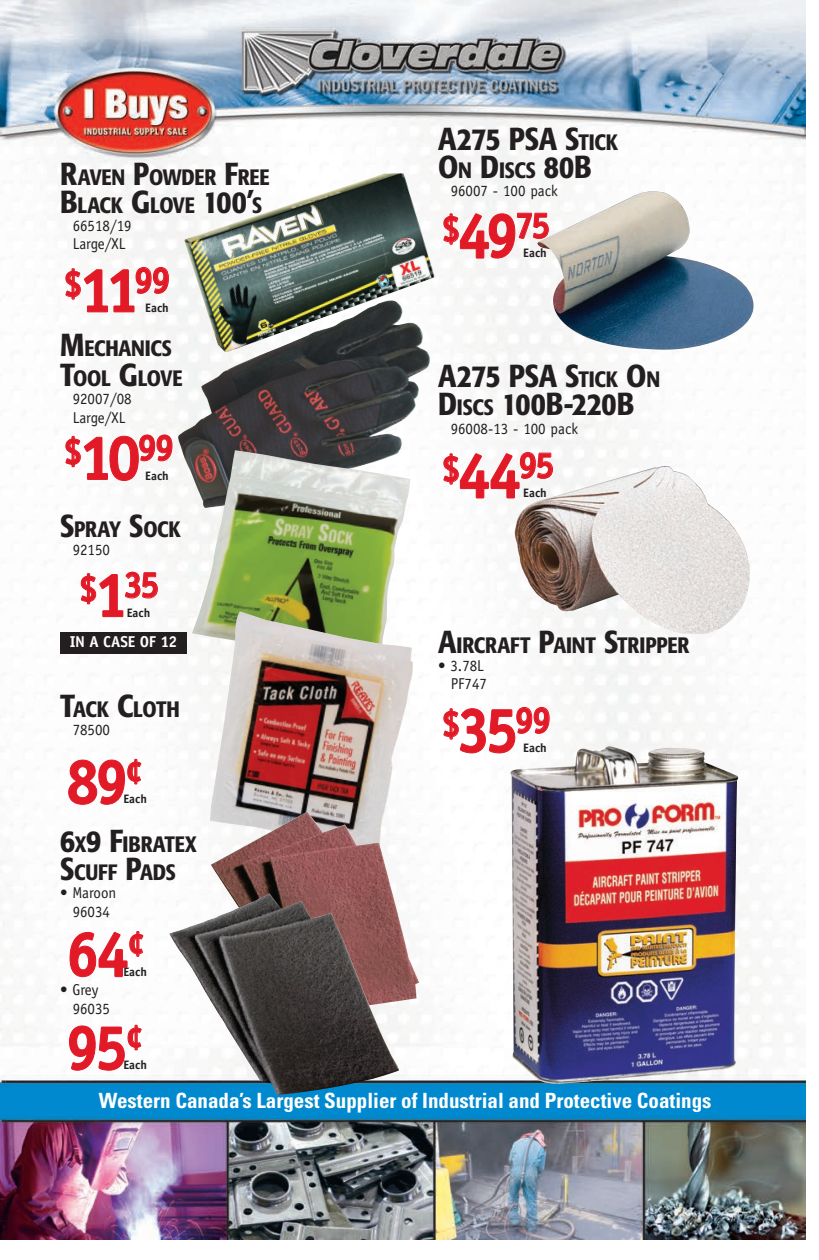
<style>
.page{position:relative;width:819px;height:1260px;background:#fff}
.page>*{position:absolute;margin:0;border:0;box-sizing:border-box;transform-origin:0 0}
.t1{font:700 63px "Officina Sans";color:#e21926;scale:.95 1}
.t2{font:700 36.75px "Officina Sans";letter-spacing:-.065em;color:#e21926;scale:.95 1}
.t3{font:500 condensed 31.5px/28px "Formata";letter-spacing:-.005em;color:#231f20}
.t4{font:500 condensed 22.05px/28px "Formata";letter-spacing:-.01em;color:#231f20}
.t5{font:700 condensed 21px "Univers";color:#fff}
.t6{font:15.75px/18.2px "Officina Sans";color:#231f20;scale:.95 1}
.t7{font:700 15.75px "Officina Sans";letter-spacing:-.015em;color:#fefefe}
.t8{font:700 12.25px "Officina Sans";color:#231f20}
.s1{font-size:31.5px}
.s2{font-size:63px}
.s3{font-size:22.05px}
</style>
<div class="page">
<img style="left:0;top:0;width:806px;height:1239px">
<svg style="left:68px;top:758px;width:74px;height:47px"></svg>
<svg style="left:69px;top:931px;width:75px;height:47px"></svg>
<svg style="left:69px;top:1024px;width:73px;height:47px"></svg>
<svg style="left:65px;top:267px;width:104px;height:46px"></svg>
<svg style="left:65px;top:434px;width:108px;height:47px"></svg>
<svg style="left:443px;top:707px;width:107px;height:47px"></svg>
<svg style="left:443px;top:433px;width:110px;height:66px"></svg>
<svg style="left:443px;top:194px;width:94px;height:65px"></svg>
<img style="left:184px;top:173px;width:251px;height:179px">
<img style="left:178px;top:301px;width:252px;height:207px">
<img style="left:192px;top:450px;width:218px;height:218px">
<img style="left:210px;top:635px;width:203px;height:218px">
<img style="left:510px;top:746px;width:228px;height:338px">
<svg style="left:80px;top:553px;width:78px;height:64px"></svg>
<div style="left:60px;top:632px;width:127px;height:21px;background:#231f20"></div>
<img style="left:537px;top:191px;width:228px;height:160px">
<img style="left:211px;top:811px;width:209px;height:203px">
<img style="left:169px;top:894px;width:230px;height:201px">
<img style="left:514px;top:466px;width:237px;height:168px">
<p class="t4" style="left:60px;top:163px;width:211px"><span class="s1">R</span>AVEN <span class="s1">P</span>OWDER <span class="s1">F</span>REE<br><span class="s1">B</span>LACK <span class="s1">G</span>LOVE <span class="s1">100’</span>S</p>
<p class="t6" style="left:73px;top:216px;width:64px">66518/19<br>Large/XL</p>
<h2 class="t2" style="left:63px;top:257px;width:115px">$<span class="s2">11</span>99</h2>
<p class="t8" style="left:145px;top:300px;width:25px">Each</p>
<p class="t4" style="left:60px;top:333px;width:124px;line-height:30.4px"><span class="s1">M</span>ECHANICS<br><span class="s1">T</span>OOL <span class="s1">G</span>LOVE</p>
<p class="t6" style="left:73px;top:390px;width:64px">92007/08<br>Large/XL</p>
<h2 class="t2" style="left:63px;top:425px;width:118px">$<span class="s2">10</span>99</h2>
<p class="t8" style="left:145px;top:468px;width:25px">Each</p>
<p class="t4" style="left:60px;top:515px;width:122px"><span class="s1">S</span>PRAY <span class="s1">S</span>OCK</p>
<p class="t6" style="left:73px;top:540px;width:41px">92150</p>
<h2 class="t2" style="left:79px;top:562px;width:87px">$<span class="s2">1</span>35</h2>
<p class="t8" style="left:127px;top:605px;width:25px">Each</p>
<p class="t7" style="left:70px;top:632px;width:109px">IN A CASE OF 12</p>
<p class="t4" style="left:60px;top:695px;width:121px"><span class="s1">T</span>ACK <span class="s1">C</span>LOTH</p>
<p class="t6" style="left:73px;top:721px;width:41px">78500</p>
<h1 class="t1" style="left:66px;top:743px;width:83px">89<sup>¢</sup></h1>
<p class="t8" style="left:123px;top:792px;width:25px">Each</p>
<p class="t4" style="left:60px;top:830px;width:138px"><span class="s1">6</span>X<span class="s1">9 F</span>IBRATEX<br><span class="s1">S</span>CUFF <span class="s1">P</span>ADS</p>
<p class="t6" style="left:60px;top:884px;width:61px;text-align:center">• Maroon<br>96034</p>
<h1 class="t1" style="left:66px;top:915px;width:85px">64<sup>¢</sup></h1>
<p class="t8" style="left:123px;top:964px;width:25px">Each</p>
<p class="t6" style="left:73px;top:981px;width:41px;text-indent:-13px">• Grey<br>96035</p>
<h1 class="t1" style="left:66px;top:1008px;width:84px">95<sup>¢</sup></h1>
<p class="t8" style="left:123px;top:1058px;width:25px">Each</p>
<h3 class="t3" style="left:438px;top:124px;width:182px">A275 PSA S<span class="s3">TICK<br></span>O<span class="s3">N</span> D<span class="s3">ISCS</span> 80B</h3>
<p class="t6" style="left:451px;top:181px;width:114px">96007 - 100 pack</p>
<h2 class="t2" style="left:441px;top:202px;width:116px">$<span class="s2">49</span>75</h2>
<p class="t8" style="left:523px;top:245px;width:25px">Each</p>
<h3 class="t3" style="left:438px;top:362px;width:224px">A275 PSA S<span class="s3">TICK</span> O<span class="s3">N<br></span>D<span class="s3">ISCS</span> 100B-220B</h3>
<p class="t6" style="left:451px;top:419px;width:136px">96008-13 - 100 pack</p>
<h2 class="t2" style="left:441px;top:442px;width:121px">$<span class="s2">44</span>95</h2>
<p class="t8" style="left:523px;top:485px;width:25px">Each</p>
<p class="t4" style="left:438px;top:631px;width:252px"><span class="s1">A</span>IRCRAFT <span class="s1">P</span>AINT <span class="s1">S</span>TRIPPER</p>
<p class="t6" style="left:438px;top:656px;width:53px;text-align:right">• 3.78L<br>PF747</p>
<h2 class="t2" style="left:441px;top:697px;width:117px">$<span class="s2">35</span>99</h2>
<p class="t8" style="left:523px;top:740px;width:25px">Each</p>
<p class="t5" style="left:99px;top:1087px;width:614px">Western Canada’s Largest Supplier of Industrial and Protective Coatings</p>
</div>
